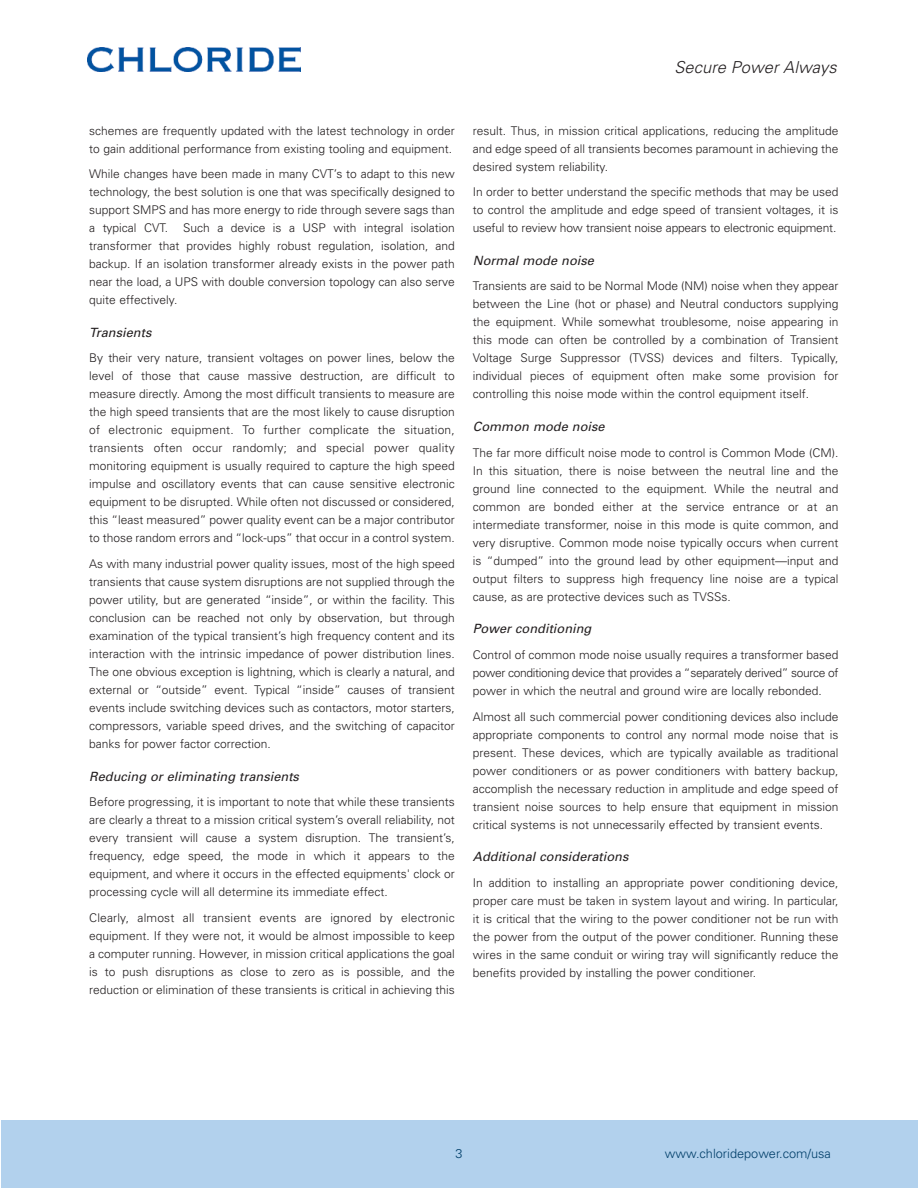
<style>
.page{position:relative;width:918px;height:1188px;background:#fff}
.page>*{position:absolute;margin:0;border:0;box-sizing:border-box;transform-origin:0 0}
.t1{font:italic 300 16.5px "Univers";letter-spacing:.005em;color:#231f20}
.t2{font:italic 12.75px "Univers";letter-spacing:.005em;color:#231f20}
.t3{font:300 12.75px "Univers";color:#003e69}
.t4{font:300 12px/18px "Univers";color:#231f20;text-align:justify}
</style>
<div class="page">
<img style="left:87px;top:47px;width:213px;height:24px">
<div style="left:2px;top:1120px;width:916px;height:68px;background:#b2d1ed"></div>
<h1 class="t1" style="left:674px;top:61px;width:164px">Secure Power Always</h1>
<p class="t4" style="left:89px;top:122px;width:367px">schemes are frequently updated with the latest technology in order to gain additional performance from existing tooling and equipment.</p>
<p class="t4" style="left:89px;top:166px;width:367px">While changes have been made in many CVT’s to adapt to this new technology, the best solution is one that was specifically designed to support SMPS and has more energy to ride through severe sags than a typical CVT. Such a device is a USP with integral isolation transformer that provides highly robust regulation, isolation, and backup. If an isolation transformer already exists in the power path near the load, a UPS with double conversion topology can also serve quite effectively.</p>
<p class="t2" style="left:89px;top:328px;width:64px">Transients</p>
<p class="t4" style="left:89px;top:350px;width:367px">By their very nature, transient voltages on power lines, below the level of those that cause massive destruction, are difficult to measure directly. Among the most difficult transients to measure are the high speed transients that are the most likely to cause disruption of electronic equipment. To further complicate the situation, transients often occur randomly; and special power quality monitoring equipment is usually required to capture the high speed impulse and oscillatory events that can cause sensitive electronic equipment to be disrupted. While often not discussed or considered, this “least measured” power quality event can be a major contributor to those random errors and “lock-ups” that occur in a control system.</p>
<p class="t4" style="left:89px;top:556px;width:367px">As with many industrial power quality issues, most of the high speed transients that cause system disruptions are not supplied through the power utility, but are generated “inside”, or within the facility. This conclusion can be reached not only by observation, but through examination of the typical transient’s high frequency content and its interaction with the intrinsic impedance of power distribution lines.<br>The one obvious exception is lightning, which is clearly a natural, and external or “outside” event. Typical “inside” causes of transient events include switching devices such as contactors, motor starters, compressors, variable speed drives, and the switching of capacitor banks for power factor correction.</p>
<p class="t2" style="left:89px;top:772px;width:211px">Reducing or eliminating transients</p>
<p class="t4" style="left:89px;top:794px;width:367px">Before progressing, it is important to note that while these transients are clearly a threat to a mission critical system’s overall reliability, not every transient will cause a system disruption. The transient’s, frequency, edge speed, the mode in which it appears to the equipment, and where it occurs in the effected equipments' clock or processing cycle will all determine its immediate effect.</p>
<p class="t4" style="left:89px;top:910px;width:367px">Clearly, almost all transient events are ignored by electronic equipment. If they were not, it would be almost impossible to keep a computer running. However, in mission critical applications the goal is to push disruptions as close to zero as is possible, and the reduction or elimination of these transients is critical in achieving this</p>
<p class="t4" style="left:473px;top:122px;width:367px">result. Thus, in mission critical applications, reducing the amplitude and edge speed of all transients becomes paramount in achieving the desired system reliability.</p>
<p class="t4" style="left:473px;top:184px;width:367px">In order to better understand the specific methods that may be used to control the amplitude and edge speed of transient voltages, it is useful to review how transient noise appears to electronic equipment.</p>
<p class="t2" style="left:473px;top:256px;width:123px">Normal mode noise</p>
<p class="t4" style="left:473px;top:278px;width:367px">Transients are said to be Normal Mode (NM) noise when they appear between the Line (hot or phase) and Neutral conductors supplying the equipment. While somewhat troublesome, noise appearing in this mode can often be controlled by a combination of Transient Voltage Surge Suppressor (TVSS) devices and filters. Typically, individual pieces of equipment often make some provision for controlling this noise mode within the control equipment itself.</p>
<p class="t2" style="left:473px;top:422px;width:133px">Common mode noise</p>
<p class="t4" style="left:473px;top:445px;width:367px">The far more difficult noise mode to control is Common Mode (CM).<br>In this situation, there is noise between the neutral line and the ground line connected to the equipment. While the neutral and common are bonded either at the service entrance or at an intermediate transformer, noise in this mode is quite common, and very disruptive. Common mode noise typically occurs when current is “dumped” into the ground lead by other equipment—input and output filters to suppress high frequency line noise are a typical cause, as are protective devices such as TVSSs.</p>
<p class="t2" style="left:473px;top:624px;width:120px">Power conditioning</p>
<p class="t4" style="left:473px;top:647px;width:367px">Control of common mode noise usually requires a transformer based power conditioning device that provides a “separately derived” source of power in which the neutral and ground wire are locally rebonded.</p>
<p class="t4" style="left:473px;top:708px;width:367px">Almost all such commercial power conditioning devices also include appropriate components to control any normal mode noise that is present. These devices, which are typically available as traditional power conditioners or as power conditioners with battery backup, accomplish the necessary reduction in amplitude and edge speed of transient noise sources to help ensure that equipment in mission critical systems is not unnecessarily effected by transient events.</p>
<p class="t2" style="left:473px;top:852px;width:157px">Additional considerations</p>
<p class="t4" style="left:473px;top:875px;width:367px">In addition to installing an appropriate power conditioning device, proper care must be taken in system layout and wiring. In particular, it is critical that the wiring to the power conditioner not be run with the power from the output of the power conditioner. Running these wires in the same conduit or wiring tray will significantly reduce the benefits provided by installing the power conditioner.</p>
<p class="t3" style="left:455px;top:1148px;width:9px">3</p>
<p class="t3" style="left:665px;top:1148px;width:168px">www.chloridepower.com/usa</p>
</div>
